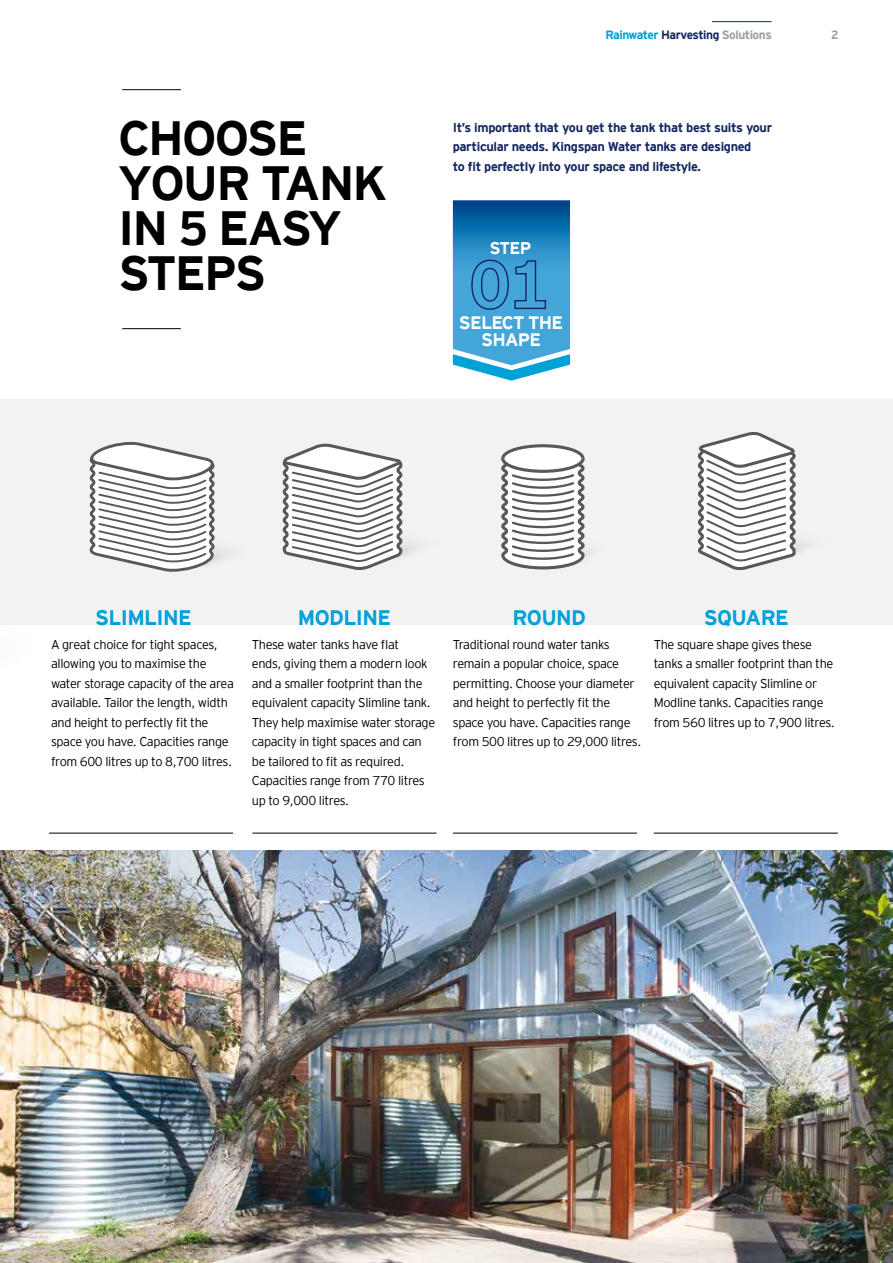
<style>
.page{position:relative;width:893px;height:1263px;background:#fff}
.page>*{position:absolute;margin:0;border:0;box-sizing:border-box;transform-origin:0 0}
.t1{font:700 48px/45px "Interstate";letter-spacing:-.04em;color:#000}
.t2{font:700 21px "Interstate";letter-spacing:-.03em;color:#00a0d8}
.t3{font:700 18px/16.5px "Interstate";letter-spacing:-.04em;color:#fff;text-align:center}
.t4{font:700 16.95px "Interstate";color:#fff}
.t5{font:300 12.75px/19.5px "Interstate";letter-spacing:-.03em;color:#000}
.t6{font:700 12.75px/19.5px "Interstate";letter-spacing:-.03em;color:#152762}
.t7{font:700 12px "Interstate";letter-spacing:-.04em;color:#152762}
.t8{font:700 12px "Interstate";color:#9c9e9f}
.s1{color:#00a0d8}
.s2{color:#9c9e9f}
</style>
<div class="page">
<hr style="left:712px;top:21px;width:60px;height:1px;background:#152762">
<div style="left:70px;top:399px;width:823px;height:226px;background:#f2f2f3"></div>
<hr style="left:122px;top:89px;width:59px;height:1px;background:#000">
<hr style="left:122px;top:328px;width:59px;height:1px;background:#000">
<img style="left:0;top:850px;width:893px;height:413px">
<div style="left:70px;top:484px;width:176px;height:115px;background:#f2f2f3"></div>
<svg style="left:85px;top:441px;width:134px;height:132px"></svg>
<div style="left:267px;top:476px;width:181px;height:117px;background:#f2f2f3"></div>
<img style="left:447px;top:492px;width:1px;height:109px">
<svg style="left:281px;top:440px;width:123px;height:132px"></svg>
<img style="left:471px;top:474px;width:29px;height:119px">
<div style="left:476px;top:489px;width:179px;height:112px;background:#f2f2f3"></div>
<div style="left:628px;top:475px;width:27px;height:124px;background:#f2f2f3"></div>
<svg style="left:500px;top:443px;width:86px;height:128px"></svg>
<div style="left:713px;top:477px;width:144px;height:115px;background:#f2f2f3"></div>
<div style="left:676px;top:477px;width:37px;height:122px;background:#f2f2f3"></div>
<svg style="left:695px;top:429px;width:103px;height:144px"></svg>
<hr style="left:252px;top:833px;width:184px;height:1px;background:#000">
<hr style="left:453px;top:833px;width:184px;height:1px;background:#000">
<hr style="left:654px;top:833px;width:184px;height:1px;background:#000">
<hr style="left:49px;top:833px;width:184px;height:1px;background:#000">
<svg style="left:453px;top:200px;width:117px;height:181px;background:#3c97ca"></svg>
<p class="t7" style="left:605px;top:26px;width:168px"><span class="s1">Rainwater</span> Harvesting <span class="s2">Solutions</span></p>
<p class="t8" style="left:831px;top:26px;width:9px">2</p>
<h1 class="t1" style="left:118px;top:113px;width:271px">CHOOSE<br>YOUR TANK<br>IN 5 EASY<br>STEPS</h1>
<p class="t6" style="left:453px;top:117px;width:321px">It’s important that you get the tank that best suits your particular needs. Kingspan Water tanks are designed<br>to fit perfectly into your space and lifestyle.</p>
<h3 class="t4" style="left:489px;top:236px;width:43px">STEP</h3>
<h3 class="t3" style="left:459px;top:313px;width:106px">SELECT THE<br>SHAPE</h3>
<h2 class="t2" style="left:95px;top:602px;width:98px">SLIMLINE</h2>
<p class="t5" style="left:51px;top:634px;width:184px">A great choice for tight spaces, allowing you to maximise the water storage capacity of the area available. Tailor the length, width and height to perfectly fit the space you have. Capacities range from 600 litres up to 8,700 litres.</p>
<h2 class="t2" style="left:298px;top:602px;width:95px">MODLINE</h2>
<p class="t5" style="left:252px;top:634px;width:185px">These water tanks have flat<br>ends, giving them a modern look and a smaller footprint than the equivalent capacity Slimline tank.<br>They help maximise water storage capacity in tight spaces and can be tailored to fit as required.<br>Capacities range from 770 litres up to 9,000 litres.</p>
<h2 class="t2" style="left:513px;top:602px;width:75px">ROUND</h2>
<p class="t5" style="left:453px;top:634px;width:190px">Traditional round water tanks remain a popular choice, space permitting. Choose your diameter and height to perfectly fit the space you have. Capacities range from 500 litres up to 29,000 litres.</p>
<h2 class="t2" style="left:704px;top:602px;width:86px">SQUARE</h2>
<p class="t5" style="left:654px;top:634px;width:182px">The square shape gives these tanks a smaller footprint than the equivalent capacity Slimline or<br>Modline tanks. Capacities range from 560 litres up to 7,900 litres.</p>
</div>
